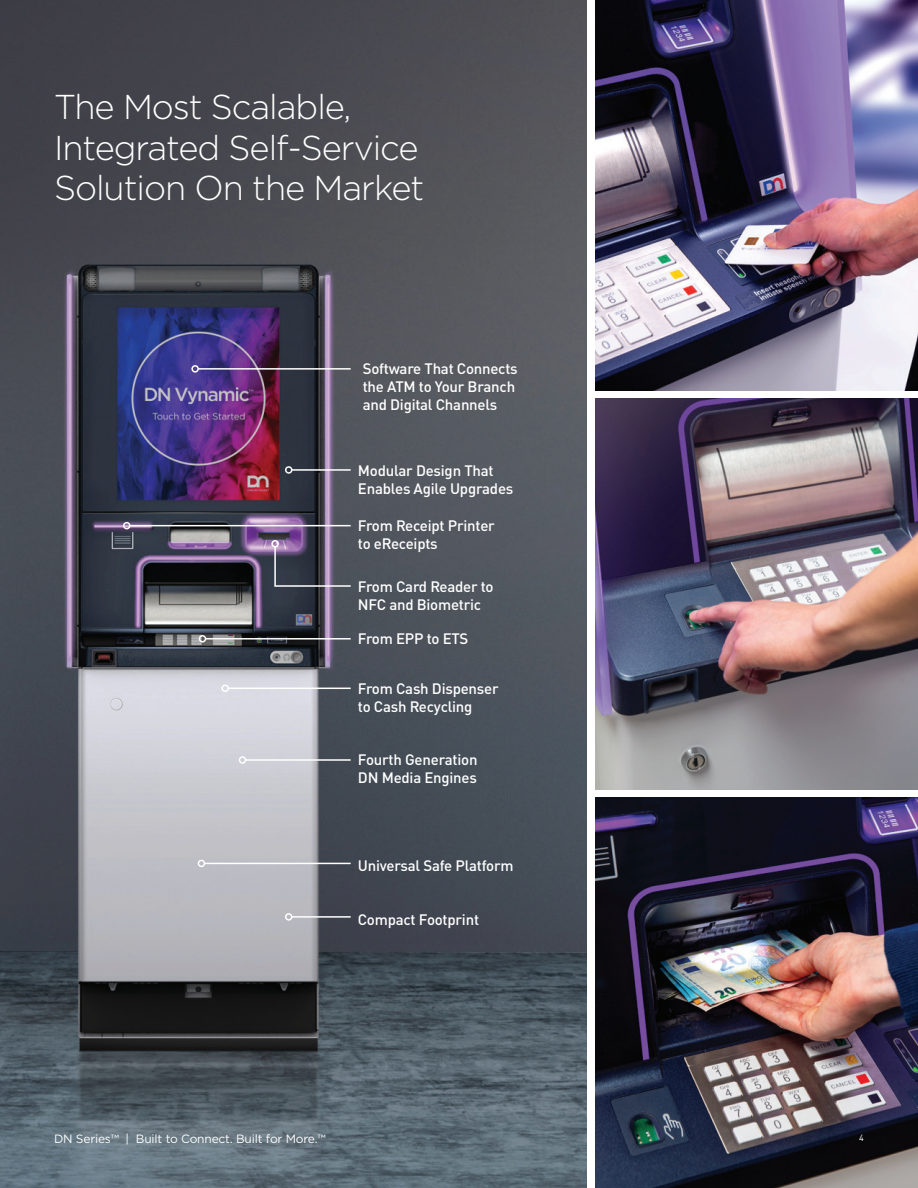
<style>
.page{position:relative;width:918px;height:1188px;background:#fff}
.page>*{position:absolute;margin:0;border:0;box-sizing:border-box;transform-origin:0 0}
.t1{font:300 34.5px/40.5px "Gotham";letter-spacing:-.03em;color:#fff}
.t2{font:500 15px/18px "DIN Pro";letter-spacing:-.015em;color:#fff}
.t3{font:12px "Gotham";letter-spacing:-.015em;color:#fff}
.t4{font:9px "DIN Pro";color:#fff}
</style>
<div class="page">
<img style="left:0;top:0;width:587px;height:1188px">
<img style="left:596px;top:0;width:322px;height:390px">
<img style="left:596px;top:399px;width:322px;height:390px">
<img style="left:596px;top:798px;width:322px;height:390px">
<hr style="left:245px;top:759px;width:106px;height:2px;background:#fff">
<div style="left:239px;top:756px;width:7px;height:8px;border:2px solid #fff;border-radius:50%"></div>
<hr style="left:228px;top:688px;width:123px;height:1px;background:#fff">
<div style="left:221px;top:685px;width:8px;height:7px;border:2px solid #fff;border-radius:50%"></div>
<hr style="left:292px;top:469px;width:59px;height:2px;background:#fff">
<div style="left:285px;top:466px;width:7px;height:8px;border:2px solid #fff;border-radius:50%"></div>
<hr style="left:130px;top:525px;width:221px;height:1px;background:#fff">
<div style="left:123px;top:522px;width:7px;height:7px;border:2px solid #fff;border-radius:50%"></div>
<hr style="left:205px;top:638px;width:146px;height:2px;background:#fff">
<div style="left:199px;top:635px;width:7px;height:8px;border:2px solid #fff;border-radius:50%"></div>
<svg style="left:274px;top:545px;width:78px;height:43px;background:#535262"></svg>
<div style="left:271px;top:540px;width:8px;height:8px;border:2px solid #fff;border-radius:50%"></div>
<hr style="left:292px;top:916px;width:59px;height:2px;background:#fff">
<div style="left:285px;top:913px;width:7px;height:8px;border:2px solid #fff;border-radius:50%"></div>
<hr style="left:204px;top:863px;width:147px;height:1px;background:#fff">
<div style="left:198px;top:860px;width:7px;height:7px;border:2px solid #fff;border-radius:50%"></div>
<hr style="left:198px;top:368px;width:153px;height:2px;background:#fff">
<div style="left:191px;top:365px;width:8px;height:8px;border:2px solid #fff;border-radius:50%"></div>
<h1 class="t1" style="left:54px;top:86px;width:372px">The Most Scalable,<br>Integrated Self-Service<br>Solution On the Market</h1>
<p class="t2" style="left:363px;top:358px;width:157px">Software That Connects the ATM to Your Branch and Digital Channels</p>
<p class="t2" style="left:358px;top:460px;width:157px">Modular Design That<br>Enables Agile Upgrades</p>
<p class="t2" style="left:358px;top:516px;width:138px">From Receipt Printer to eReceipts</p>
<p class="t2" style="left:358px;top:576px;width:137px">From Card Reader to<br>NFC and Biometric</p>
<p class="t2" style="left:358px;top:629px;width:112px">From EPP to ETS</p>
<p class="t2" style="left:358px;top:678px;width:142px">From Cash Dispenser to Cash Recycling</p>
<p class="t2" style="left:358px;top:750px;width:121px">Fourth Generation<br>DN Media Engines</p>
<p class="t2" style="left:358px;top:856px;width:157px">Universal Safe Platform</p>
<p class="t2" style="left:358px;top:909px;width:123px">Compact Footprint</p>
<p class="t3" style="left:54px;top:1131px;width:273px">DN Series™ | Built to Connect. Built for More.™</p>
<p class="t4" style="left:859px;top:1131px;width:6px">4</p>
</div>
